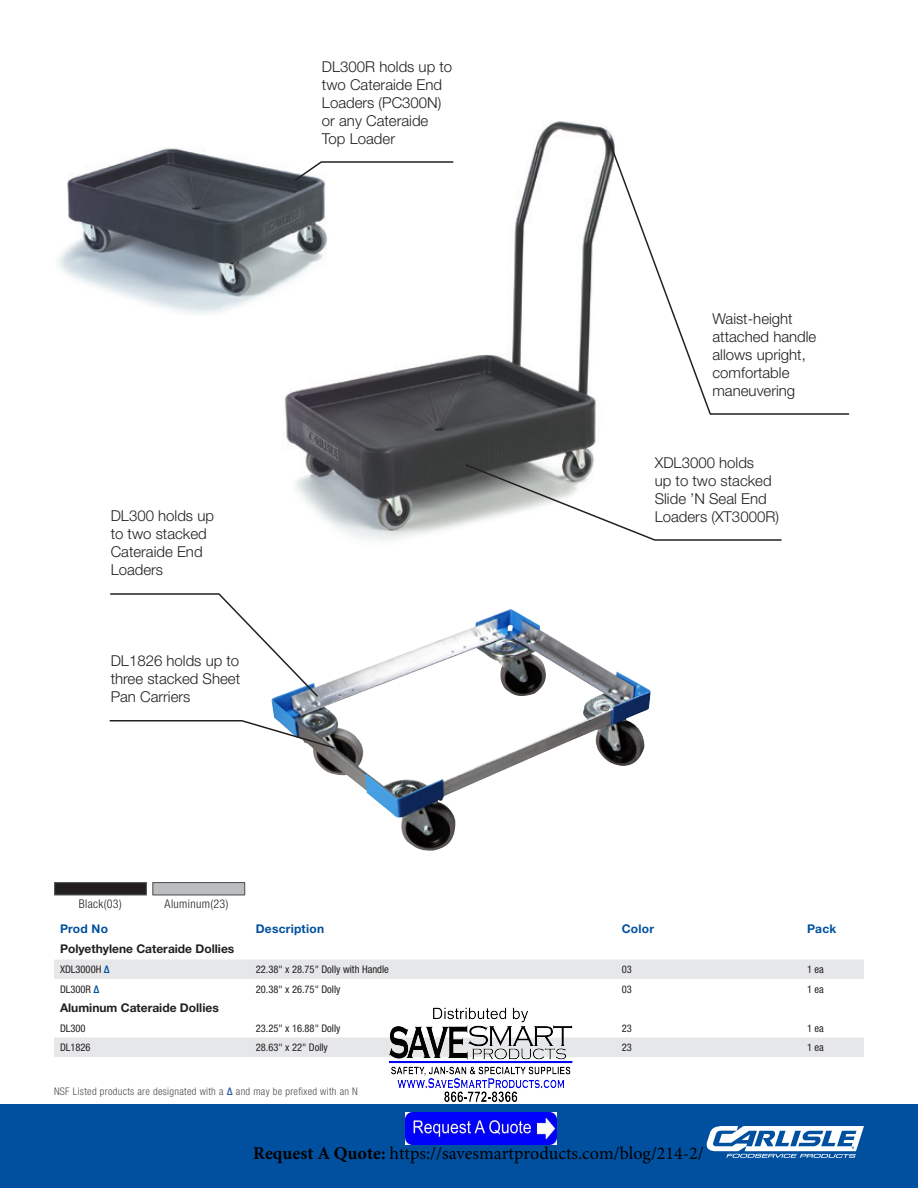
<style>
.page{position:relative;width:918px;height:1188px;background:#fff}
.page>*{position:absolute;margin:0;border:0;box-sizing:border-box;transform-origin:0 0}
.t1{font:18px "Minion Pro";color:#000}
.t2{font:300 15px/18px "Helvetica Neue LT Std";color:#231f20}
.t3{font:700 12px "Helvetica Neue LT Std";color:#231f20}
.t4{font:700 12px "Helvetica Neue LT Std";letter-spacing:.02em;color:#01509f}
.t5{font:300 condensed 12px "Helvetica Neue LT Std";letter-spacing:.03em;color:#231f20}
.t6{font:condensed 10.5px "Helvetica Neue LT Std";color:#231f20}
.t7{font:300 condensed 10.5px "Helvetica Neue LT Std";letter-spacing:.03em;color:#4b4c4d}
.s1{font-weight:700;color:#01509f}
.s2{font-weight:700;color:#3161aa}
.s3{font-weight:700}
</style>
<div class="page">
<div style="left:0;top:1104px;width:918px;height:84px;background:#01509f"></div>
<img style="left:271px;top:609px;width:380px;height:242px">
<img style="left:285px;top:121px;width:328px;height:420px">
<img style="left:58px;top:138px;width:271px;height:178px">
<svg style="left:706px;top:1126px;width:158px;height:32px"></svg>
<div style="left:55px;top:883px;width:91px;height:12px;background:#231f20"></div>
<div style="left:54px;top:882px;width:93px;height:14px;border:1px solid #57585a"></div>
<div style="left:152px;top:882px;width:93px;height:14px;background:#bbbdbe;border:1px solid #57585a"></div>
<svg style="left:607px;top:139px;width:243px;height:277px"></svg>
<svg style="left:293px;top:160px;width:161px;height:22px"></svg>
<svg style="left:110px;top:593px;width:209px;height:105px"></svg>
<svg style="left:109px;top:719px;width:227px;height:31px"></svg>
<svg style="left:464px;top:463px;width:318px;height:78px"></svg>
<svg style="left:54px;top:960px;width:810px;height:97px"></svg>
<img style="left:381px;top:998px;width:201px;height:104px">
<img style="left:405px;top:1113px;width:151px;height:32px">
<p class="t2" style="left:322px;top:57px;width:132px">DL300R holds up to two Cateraide End<br>Loaders (PC300N) or any Cateraide<br>Top Loader</p>
<p class="t2" style="left:111px;top:507px;width:105px">DL300 holds up to two stacked<br>Cateraide End<br>Loaders</p>
<p class="t2" style="left:111px;top:651px;width:131px;text-align:justify">DL1826 holds up to three stacked Sheet Pan Carriers</p>
<p class="t2" style="left:712px;top:309px;width:105px">Waist-height attached handle allows upright, comfortable maneuvering</p>
<p class="t2" style="left:655px;top:453px;width:126px">XDL3000 holds<br>up to two stacked<br>Slide ’N Seal End<br>Loaders (XT3000R)</p>
<p class="t5" style="left:79px;top:897px;width:44px">Black(03)</p>
<p class="t5" style="left:165px;top:897px;width:65px">Aluminum(23)</p>
<p class="t4" style="left:60px;top:921px;width:50px">Prod No</p>
<p class="t4" style="left:256px;top:921px;width:70px">Description</p>
<p class="t4" style="left:622px;top:921px;width:34px">Color</p>
<p class="t4" style="left:807px;top:921px;width:31px">Pack</p>
<p class="t3" style="left:60px;top:941px;width:176px">Polyethylene Cateraide Dollies</p>
<p class="t6" style="left:60px;top:963px;width:51px">XDL3000H <span class="s1">∆</span></p>
<p class="t6" style="left:256px;top:963px;width:135px">22.38" x 28.75" Dolly with Handle</p>
<p class="t6" style="left:622px;top:963px;width:12px">03</p>
<p class="t6" style="left:807px;top:963px;width:18px">1 ea</p>
<p class="t6" style="left:60px;top:983px;width:41px">DL300R <span class="s1">∆</span></p>
<p class="t6" style="left:256px;top:983px;width:86px">20.38" x 26.75" Dolly</p>
<p class="t6" style="left:622px;top:983px;width:12px">03</p>
<p class="t6" style="left:807px;top:983px;width:18px">1 ea</p>
<p class="t3" style="left:60px;top:1000px;width:160px">Aluminum Cateraide Dollies</p>
<p class="t6" style="left:60px;top:1022px;width:27px">DL300</p>
<p class="t6" style="left:256px;top:1022px;width:86px">23.25" x 16.88" Dolly</p>
<p class="t6" style="left:622px;top:1022px;width:12px">23</p>
<p class="t6" style="left:807px;top:1022px;width:18px">1 ea</p>
<p class="t6" style="left:60px;top:1041px;width:32px">DL1826</p>
<p class="t6" style="left:256px;top:1041px;width:74px">28.63" x 22" Dolly</p>
<p class="t6" style="left:622px;top:1041px;width:12px">23</p>
<p class="t6" style="left:807px;top:1041px;width:18px">1 ea</p>
<p class="t7" style="left:54px;top:1085px;width:305px">NSF Listed products are designated with a <span class="s2">∆</span> and may be prefixed with an N</p>
<p class="t1" style="left:253px;top:1141px;width:452px"><span class="s3">Request A Quote:</span> https://savesmartproducts.com/blog/214-2/</p>
</div>
